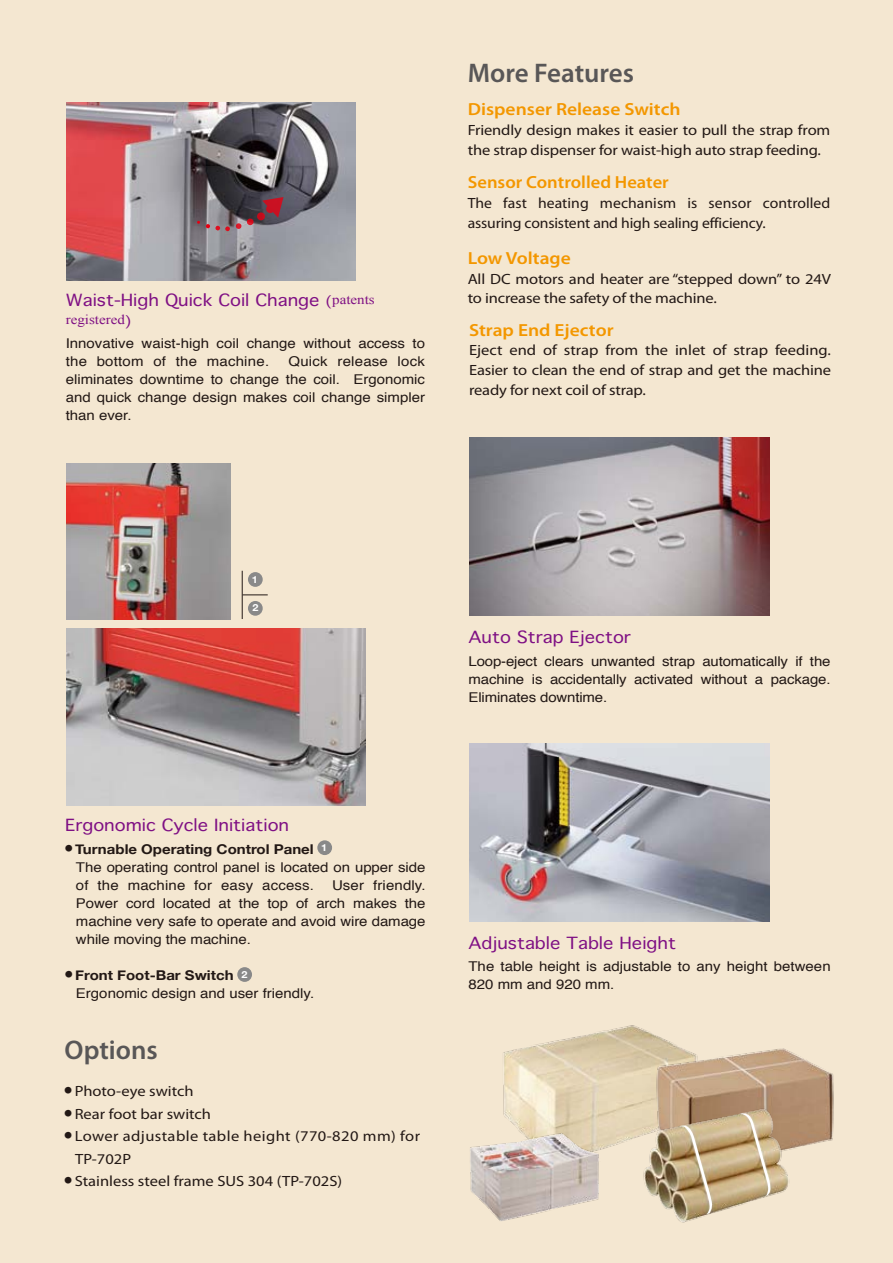
<style>
.page{position:relative;width:893px;height:1263px;background:#f4e7d1}
.page>*{position:absolute;margin:0;border:0;box-sizing:border-box;transform-origin:0 0}
.t1{font:600 27px "Myriad Pro";color:#595757}
.t2{font:600 17.55px "Myriad Pro";color:#f39700;scale:1.11 1}
.t3{font:600 17.55px "Myriad Pro";color:#f39700;scale:1.06 1}
.t4{font:16.2px "Thonburi";color:#7f1084;scale:1.11 1}
.t5{font:14.85px/19.8px "Myriad Pro";letter-spacing:-.01em;color:#221815;scale:1.11 1}
.t6{font:14.85px/19.8px "Myriad";letter-spacing:-.005em;color:#221815;scale:1.06 1}
.t7{font:14.85px/22.5px "Myriad Pro";letter-spacing:.025em;color:#221815;scale:1.11 1}
.t8{font:13.5px/18px "Helvetica";color:#221815;scale:1.11 1}
.t9{font:700 9.75px "Helvetica Neue";color:#fff;scale:1.11 1}
.s1{font-size:13.5px}
.s2{font-family:"Times New Roman";font-size:13.5px}
.s3{font-family:"Times New Roman";color:#7f1084}
.s4{font-family:"Thonburi";color:#7f1084}
.s5{font-family:"Helvetica Neue";font-weight:700}
</style>
<div class="page">
<img style="left:496px;top:1006px;width:209px;height:161px">
<img style="left:467px;top:1127px;width:133px;height:95px">
<img style="left:652px;top:1046px;width:188px;height:126px">
<img style="left:634px;top:1100px;width:156px;height:128px">
<svg style="left:740px;top:1111px;width:32px;height:85px;background:#cab48e"></svg>
<img style="left:66px;top:103px;width:289px;height:178px">
<svg style="left:236px;top:223px;width:5px;height:6px"></svg>
<svg style="left:247px;top:197px;width:36px;height:28px"></svg>
<svg style="left:206px;top:224px;width:24px;height:7px"></svg>
<img style="left:469px;top:437px;width:300px;height:178px">
<img style="left:469px;top:744px;width:300px;height:178px">
<div style="left:317px;top:840px;width:15px;height:15px;background:#898989;border-radius:50%"></div>
<div style="left:237px;top:967px;width:15px;height:15px;background:#898989;border-radius:50%"></div>
<img style="left:66px;top:628px;width:300px;height:178px">
<img style="left:66px;top:463px;width:164px;height:156px">
<div style="left:248px;top:572px;width:15px;height:15px;background:#898989;border-radius:50%"></div>
<div style="left:248px;top:601px;width:15px;height:15px;background:#898989;border-radius:50%"></div>
<hr style="left:242px;top:571px;width:1px;height:48px;background:#221815">
<svg style="left:243px;top:594px;width:25px;height:1px"></svg>
<svg style="left:681px;top:1122px;width:32px;height:92px;background:#bea882"></svg>
<p class="t4" style="left:66px;top:286px;width:280px">Waist-High Quick Coil Change <span class="s1">(</span><span class="s2">patents</span></p>
<p class="t8" style="left:66px;top:308px;width:325px;line-height:24px"><span class="s3">registered</span><span class="s4">)<br></span>Innovative waist-high coil change without access to</p>
<p class="t8" style="left:66px;top:353px;width:185px">the bottom of the machine.</p>
<p class="t8" style="left:66px;top:353px;width:325px;text-align:justify;text-indent:223px">Quick release lock eliminates downtime to change the coil. Ergonomic and quick change design makes coil change simpler than ever.</p>
<p class="t1" style="left:468px;top:56px;width:168px">More Features</p>
<p class="t2" style="left:468px;top:98px;width:193px">Dispenser Release Switch</p>
<p class="t5" style="left:468px;top:120px;width:328px">Friendly design makes it easier to pull the strap from the strap dispenser for waist-high auto strap feeding.</p>
<p class="t3" style="left:468px;top:171px;width:191px">Sensor Controlled Heater</p>
<p class="t6" style="left:468px;top:194px;width:344px">The fast heating mechanism is sensor controlled assuring consistent and high sealing efficiency.</p>
<p class="t2" style="left:468px;top:247px;width:94px">Low Voltage</p>
<p class="t5" style="left:468px;top:268px;width:329px">All DC motors and heater are “stepped down” to 24V to increase the safety of the machine.</p>
<p class="t2" style="left:469px;top:318px;width:132px">Strap End Ejector</p>
<p class="t5" style="left:469px;top:340px;width:328px;text-align:justify">Eject end of strap from the inlet of strap feeding.<br>Easier to clean the end of strap and get the machine ready for next coil of strap.</p>
<p class="t9" style="left:252px;top:573px;width:7px">1</p>
<p class="t9" style="left:252px;top:602px;width:7px">2</p>
<p class="t4" style="left:468px;top:624px;width:148px">Auto Strap Ejector</p>
<p class="t8" style="left:468px;top:652px;width:328px;text-align:justify">Loop-eject clears unwanted strap automatically if the machine is accidentally activated without a package.<br>Eliminates downtime.</p>
<p class="t4" style="left:65px;top:812px;width:203px">Ergonomic Cycle Initiation</p>
<p class="t8" style="left:76px;top:840px;width:316px;text-indent:-11px"><sup>●</sup> <span class="s5">Turnable Operating Control Panel<br></span>The operating control panel is located on upper side of the machine for easy access.</p>
<p class="t9" style="left:321px;top:841px;width:7px">1</p>
<p class="t8" style="left:76px;top:876px;width:317px;text-align:justify;text-indent:256px">User friendly.<br>Power cord located at the top of arch makes the machine very safe to operate and avoid wire damage while moving the machine.</p>
<p class="t8" style="left:76px;top:966px;width:216px;text-indent:-11px"><sup>●</sup> <span class="s5">Front Foot-Bar Switch<br></span>Ergonomic design and user friendly.</p>
<p class="t9" style="left:242px;top:968px;width:7px">2</p>
<p class="t1" style="left:65px;top:1032px;width:95px">Options</p>
<p class="t5" style="left:65px;top:1081px;width:118px"><sup>●</sup> Photo-eye switch</p>
<p class="t5" style="left:65px;top:1103px;width:134px"><sup>●</sup> Rear foot bar switch</p>
<p class="t7" style="left:75px;top:1125px;width:312px;text-indent:-11px"><sup>●</sup> Lower adjustable table height (770-820 mm) for<br>TP-702P</p>
<p class="t5" style="left:65px;top:1171px;width:252px"><sup>●</sup> Stainless steel frame SUS 304 (TP-702S)</p>
<p class="t4" style="left:468px;top:929px;width:188px">Adjustable Table Height</p>
<p class="t8" style="left:468px;top:958px;width:328px">The table height is adjustable to any height between<br>820 mm and 920 mm.</p>
</div>
